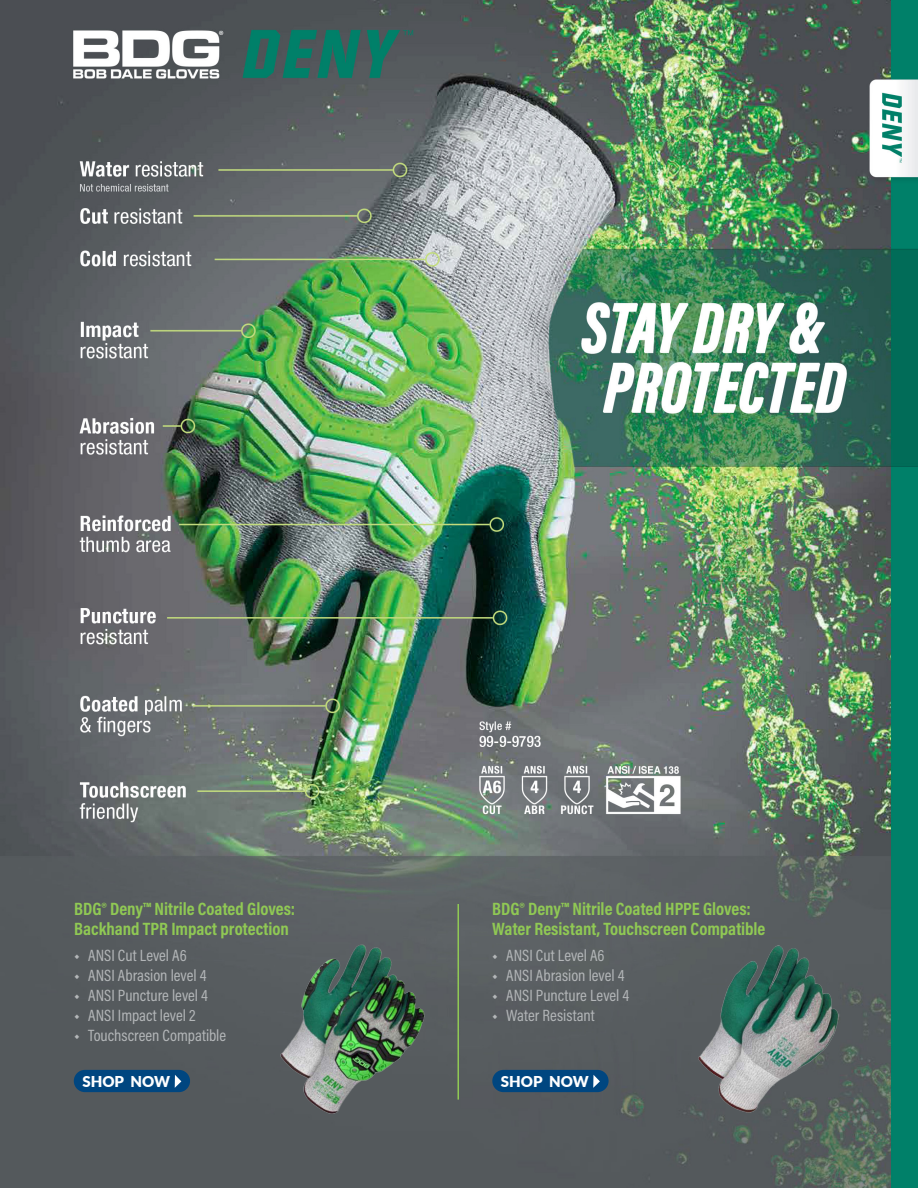
<style>
.page{position:relative;width:918px;height:1188px;background:#fff}
.page>*{position:absolute;margin:0;border:0;box-sizing:border-box;transform-origin:0 0}
.Headers{font:700 18px/19.5px "Acumin Pro Cond";color:#90c954}
.body{font:16.5px "Acumin Pro Cond";color:#b3b6b8}
.t1{font:900 15px "Lato";color:#fff}
</style>
<div class="page">
<img style="left:0;top:0;width:918px;height:1188px">
<hr style="left:458px;top:904px;width:1px;height:196px;background:#90c954">
<div style="left:74px;top:1070px;width:116px;height:22px;background:#004680;border-radius:11px"></div>
<svg style="left:175px;top:1075px;width:6px;height:13px"></svg>
<div style="left:492px;top:1070px;width:117px;height:22px;background:#004680;border-radius:11px"></div>
<svg style="left:593px;top:1075px;width:7px;height:13px"></svg>
<img style="left:250px;top:929px;width:177px;height:197px">
<img style="left:675px;top:931px;width:171px;height:190px">
<p class="Headers" style="left:74px;top:899px;width:222px">BDG® Deny™ Nitrile Coated Gloves:<br>Backhand TPR Impact protection</p>
<p class="body" style="left:74px;top:945px;width:114px">◆ ANSI Cut Level A6</p>
<p class="body" style="left:74px;top:965px;width:134px">◆ ANSI Abrasion level 4</p>
<p class="body" style="left:74px;top:985px;width:135px">◆ ANSI Puncture level 4</p>
<p class="body" style="left:74px;top:1004px;width:123px">◆ ANSI Impact level 2</p>
<p class="body" style="left:74px;top:1024px;width:153px">◆ Touchscreen Compatible</p>
<p class="Headers" style="left:492px;top:899px;width:275px">BDG® Deny™ Nitrile Coated HPPE Gloves:<br>Water Resistant, Touchscreen Compatible</p>
<p class="body" style="left:492px;top:945px;width:114px">◆ ANSI Cut Level A6</p>
<p class="body" style="left:492px;top:965px;width:134px">◆ ANSI Abrasion level 4</p>
<p class="body" style="left:492px;top:985px;width:139px">◆ ANSI Puncture Level 4</p>
<p class="body" style="left:492px;top:1004px;width:104px">◆ Water Resistant</p>
<p class="t1" style="left:82px;top:1070px;width:89px">SHOP NOW</p>
<p class="t1" style="left:501px;top:1070px;width:89px">SHOP NOW</p>
</div>
